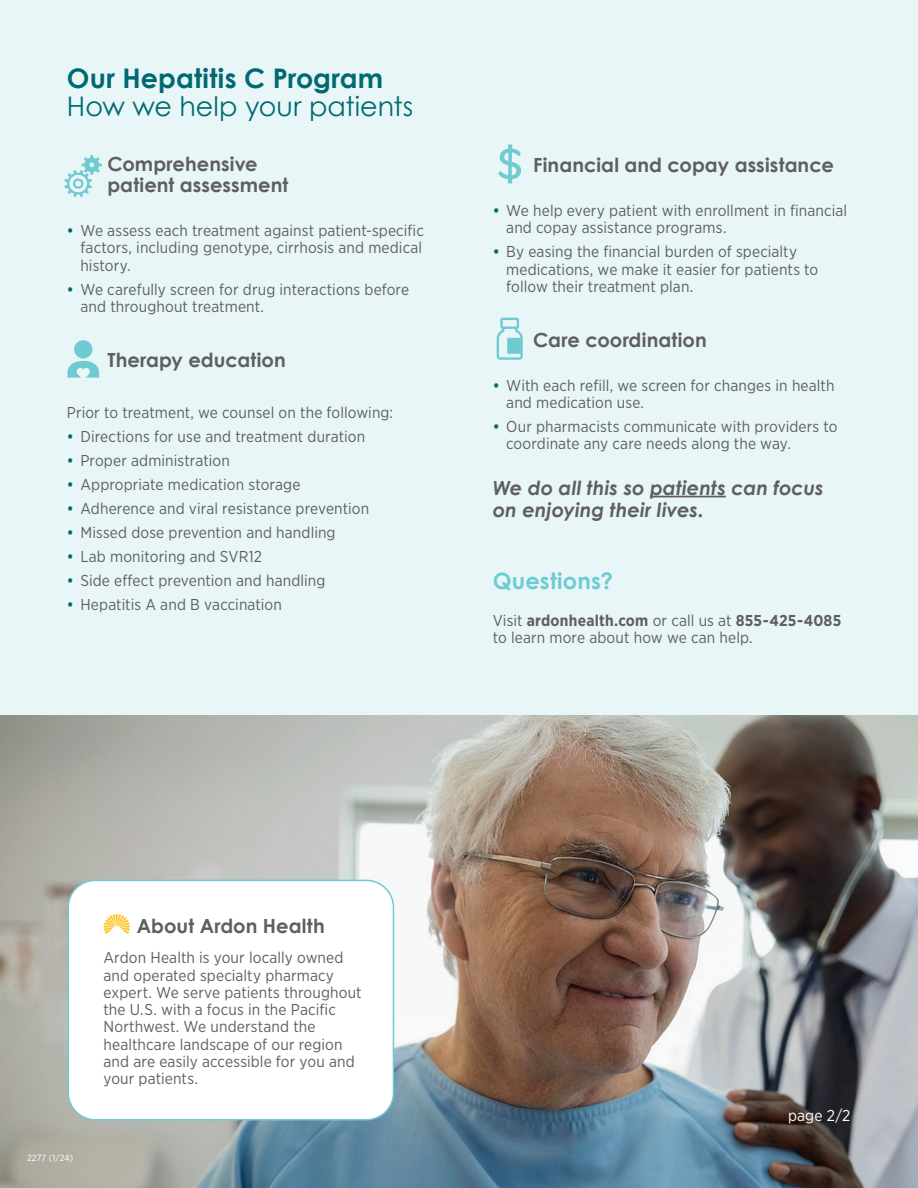
<style>
.page{position:relative;width:918px;height:1188px;background:#e9f6f7}
.page>*{position:absolute;margin:0;border:0;box-sizing:border-box;transform-origin:0 0}
.t1{font:27px "Century Gothic";color:#006a71}
.t2{font:700 27px "Century Gothic";letter-spacing:.005em;color:#006a71}
.t3{font:700 22.5px "Century Gothic";letter-spacing:.01em;color:#6fcbd2}
.t4{font:700 19.5px/21px "Century Gothic";letter-spacing:.005em;color:#5f5f62}
.t5{font:italic 700 19.5px/22.5px "Century Gothic";color:#5f5f62}
.t6{font:15.75px/17.2px "Gotham Narrow";letter-spacing:.01em;color:#5f5f62}
.t7{font:15.75px "Gotham Narrow";color:#fff}
.t8{font:9px "Gotham Narrow";letter-spacing:.02em;color:#fff}
.s1{font-weight:500;color:#006a71}
.s2{font-weight:700}
</style>
<div class="page">
<hr style="left:650px;top:496px;width:76px;height:1px;background:#5f5f62">
<svg style="left:497px;top:318px;width:26px;height:42px"></svg>
<div style="left:74px;top:340px;width:18px;height:19px;background:#6fcbd2;border-radius:50%"></div>
<svg style="left:67px;top:361px;width:32px;height:17px"></svg>
<svg style="left:64px;top:154px;width:38px;height:43px"></svg>
<svg style="left:498px;top:144px;width:23px;height:39px"></svg>
<img style="left:0;top:716px;width:918px;height:472px">
<div style="left:68px;top:880px;width:325px;height:240px;background:#fff;border-radius:27px"></div>
<div style="left:68px;top:880px;width:326px;height:240px;border:2px solid #6fcbd2;border-radius:27px"></div>
<svg style="left:104px;top:914px;width:26px;height:20px"></svg>
<h1 class="t2" style="left:67px;top:57px;width:318px">Our Hepatitis C Program</h1>
<h1 class="t1" style="left:67px;top:88px;width:348px">How we help your patients</h1>
<p class="t4" style="left:107px;top:153px;width:183px">Comprehensive patient assessment</p>
<p class="t6" style="left:80px;top:222px;width:345px;text-align:justify;text-indent:-13px"><span class="s1">•</span> We assess each treatment against patient-specific factors, including genotype, cirrhosis and medical history.</p>
<p class="t6" style="left:80px;top:280px;width:330px;text-indent:-13px"><span class="s1">•</span> We carefully screen for drug interactions before and throughout treatment.</p>
<p class="t4" style="left:107px;top:348px;width:180px">Therapy education</p>
<p class="t6" style="left:67px;top:403px;width:328px">Prior to treatment, we counsel on the following:</p>
<p class="t6" style="left:67px;top:427px;width:300px"><span class="s1">•</span> Directions for use and treatment duration</p>
<p class="t6" style="left:67px;top:451px;width:165px"><span class="s1">•</span> Proper administration</p>
<p class="t6" style="left:67px;top:475px;width:235px"><span class="s1">•</span> Appropriate medication storage</p>
<p class="t6" style="left:67px;top:499px;width:304px"><span class="s1">•</span> Adherence and viral resistance prevention</p>
<p class="t6" style="left:67px;top:523px;width:270px"><span class="s1">•</span> Missed dose prevention and handling</p>
<p class="t6" style="left:67px;top:547px;width:197px"><span class="s1">•</span> Lab monitoring and SVR12</p>
<p class="t6" style="left:67px;top:571px;width:260px"><span class="s1">•</span> Side effect prevention and handling</p>
<p class="t6" style="left:67px;top:595px;width:217px"><span class="s1">•</span> Hepatitis A and B vaccination</p>
<p class="t4" style="left:533px;top:153px;width:302px">Financial and copay assistance</p>
<p class="t6" style="left:506px;top:202px;width:342px;text-indent:-13px"><span class="s1">•</span> We help every patient with enrollment in financial and copay assistance programs.</p>
<p class="t6" style="left:506px;top:243px;width:314px;text-indent:-13px"><span class="s1">•</span> By easing the financial burden of specialty medications, we make it easier for patients to follow their treatment plan.</p>
<p class="t4" style="left:533px;top:328px;width:175px">Care coordination</p>
<p class="t6" style="left:506px;top:376px;width:330px;text-indent:-13px"><span class="s1">•</span> With each refill, we screen for changes in health and medication use.</p>
<p class="t6" style="left:506px;top:418px;width:333px;text-indent:-13px"><span class="s1">•</span> Our pharmacists communicate with providers to coordinate any care needs along the way.</p>
<p class="t5" style="left:493px;top:476px;width:333px">We do all this so patients can focus on enjoying their lives.</p>
<h2 class="t3" style="left:493px;top:563px;width:122px">Questions?</h2>
<p class="t6" style="left:493px;top:612px;width:350px">Visit <span class="s2">ardonhealth.com</span> or call us at <span class="s2">855-425-4085 </span>to learn more about how we can help.</p>
<p class="t8" style="left:27px;top:1152px;width:48px">2277 (1/24)</p>
<p class="t4" style="left:137px;top:914px;width:189px">About Ardon Health</p>
<p class="t6" style="left:104px;top:949px;width:260px">Ardon Health is your locally owned and operated specialty pharmacy expert. We serve patients throughout the U.S. with a focus in the Pacific<br>Northwest. We understand the healthcare landscape of our region and are easily accessible for you and your patients.</p>
<p class="t7" style="left:788px;top:1105px;width:64px">page 2/2</p>
</div>
